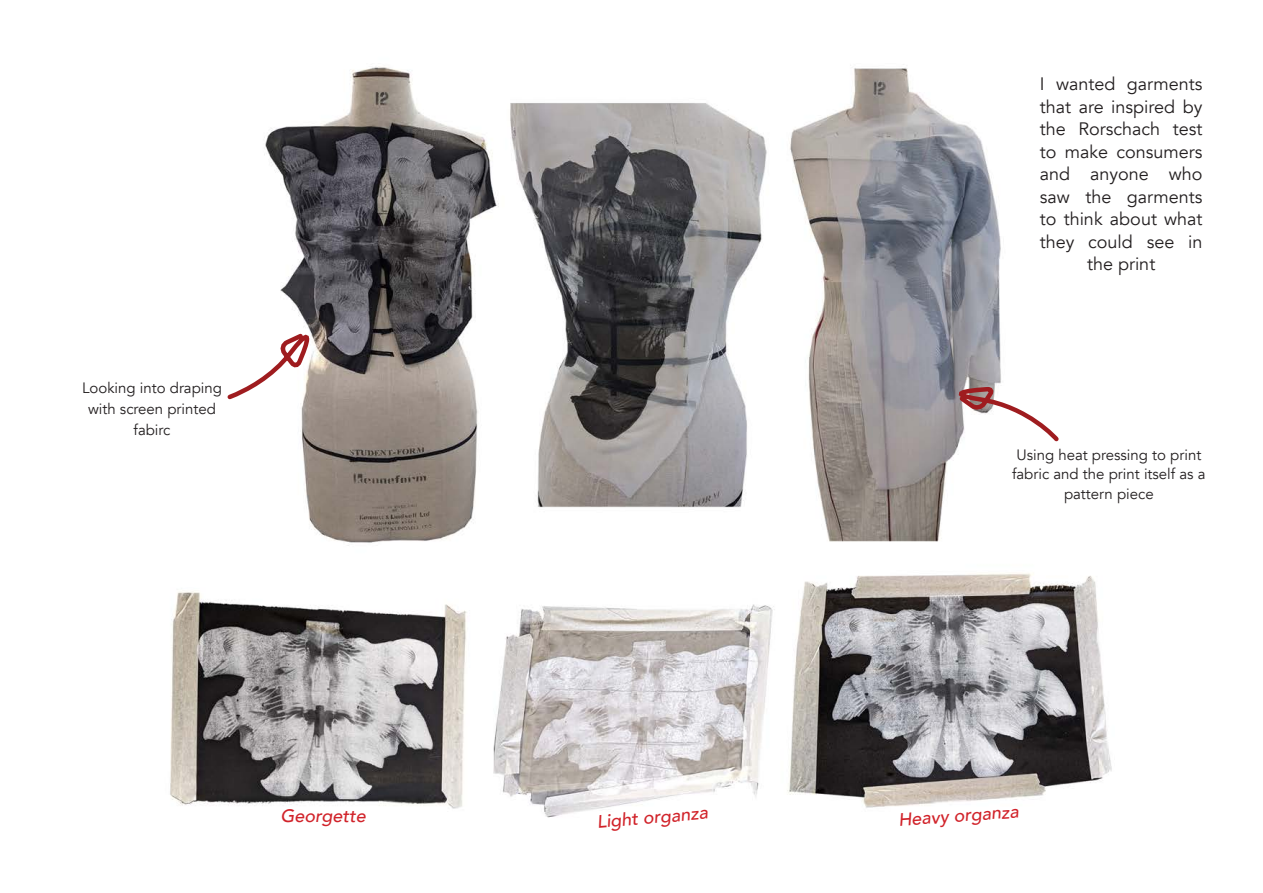
<style>
.page{position:relative;width:1263px;height:893px;background:#fff}
.page>*{position:absolute;margin:0;border:0;box-sizing:border-box;transform-origin:0 0}
.t1{font:18px/22.5px "Avenir";color:#231f20;text-align:center}
.t2{font:italic 500 18px "Avenir";color:#d1232a}
.t3{font:15px/21px "Avenir";color:#231f20;text-align:center}
</style>
<div class="page">
<img style="left:170px;top:66px;width:942px;height:752px">
<svg style="left:928px;top:387px;width:133px;height:57px"></svg>
<svg style="left:224px;top:307px;width:104px;height:96px"></svg>
<p class="t3" style="left:82px;top:378px;width:141px">Looking into draping with screen printed fabirc</p>
<p class="t1" style="left:1040px;top:73px;width:164px">I wanted garments that are inspired by the Rorschach test to make consumers and anyone who saw the garments to think about what they could see in the print</p>
<p class="t3" style="left:1012px;top:445px;width:195px;line-height:19.5px">Using heat pressing to print fabric and the print itself as a pattern piece</p>
<p class="t2" style="left:280px;top:805px;width:87px">Georgette</p>
<p class="t2" style="left:596px;top:811px;width:113px;rotate:-5deg">Light organza</p>
<p class="t2" style="left:897px;top:809px;width:122px;rotate:-4deg">Heavy organza</p>
</div>
